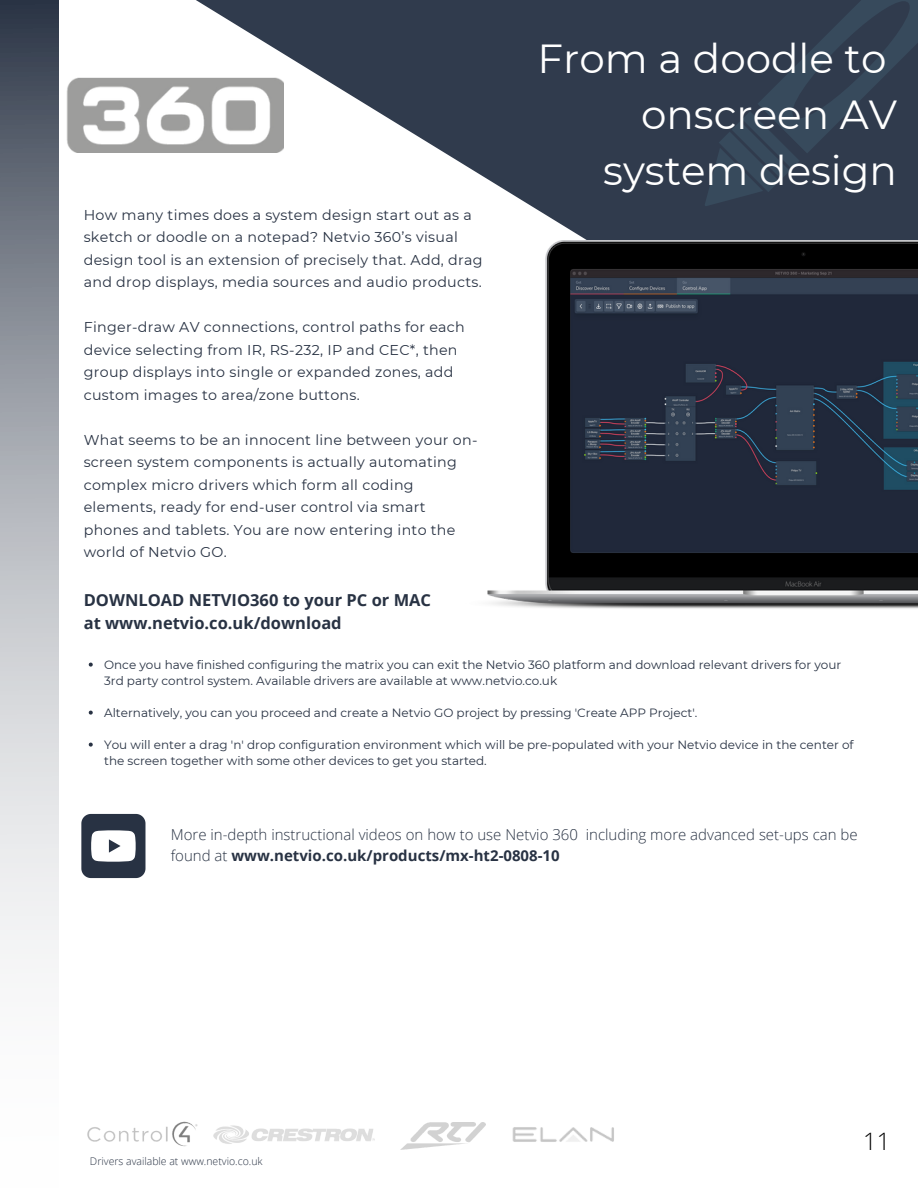
<style>
.page{position:relative;width:918px;height:1188px;background:#fff}
.page>*{position:absolute;margin:0;border:0;box-sizing:border-box;transform-origin:0 0}
.t1{font:40.5px/56.2px "Montserrat";color:#fff;text-align:right}
.t2{font:300 24px "Open Sans";color:#000}
.t3{font:700 16.5px "Open Sans";color:#283243}
.t4{font:300 15px/20.2px "Open Sans";color:#283243}
.t5{font:14.25px/22.5px "Montserrat";letter-spacing:.02em;color:#283243}
.t6{font:12px/16px "Montserrat";color:#283243}
.t7{font:300 10.5px "Open Sans";color:#283243}
.s1{font-weight:700}
</style>
<div class="page">
<svg style="left:196px;top:0;width:722px;height:241px;fill:#303b4d"></svg>
<svg style="left:705px;top:0;width:213px;height:206px"></svg>
<img style="left:66px;top:77px;width:217px;height:76px">
<svg style="left:81px;top:814px;width:64px;height:64px"></svg>
<img style="left:487px;top:241px;width:431px;height:368px">
<svg style="left:89px;top:663px;width:4px;height:4px"></svg>
<svg style="left:89px;top:711px;width:4px;height:4px"></svg>
<svg style="left:89px;top:743px;width:4px;height:4px"></svg>
<svg style="left:0;top:0;width:59px;height:959px"></svg>
<img style="left:213px;top:1125px;width:161px;height:19px">
<img style="left:401px;top:1123px;width:84px;height:27px">
<img style="left:512px;top:1127px;width:102px;height:15px">
<img style="left:87px;top:1121px;width:111px;height:26px">
<p class="t5" style="left:84px;top:204px;width:400px">How many times does a system design start out as a sketch or doodle on a notepad? Netvio 360’s visual design tool is an extension of precisely that. Add, drag and drop displays, media sources and audio products.</p>
<p class="t5" style="left:84px;top:316px;width:383px">Finger-draw AV connections, control paths for each device selecting from IR, RS-232, IP and CEC*, then group displays into single or expanded zones, add custom images to area/zone buttons.</p>
<p class="t5" style="left:84px;top:429px;width:395px">What seems to be an innocent line between your on&shy;screen system components is actually automating complex micro drivers which form all coding elements, ready for end-user control via smart phones and tablets. You are now entering into the world of Netvio GO.</p>
<p class="t3" style="left:84px;top:589px;width:349px">DOWNLOAD NETVIO360 to your PC or MAC</p>
<p class="t3" style="left:84px;top:611px;width:259px">at www.netvio.co.uk/download</p>
<p class="t1" style="left:538px;top:30px;width:350px">From a doodle to</p>
<p class="t1" style="left:603px;top:86px;width:295px">onscreen AV system design</p>
<p class="t6" style="left:104px;top:656px;width:739px">Once you have finished configuring the matrix you can exit the Netvio 360 platform and download relevant drivers for your<br>3rd party control system. Available drivers are available at www.netvio.co.uk</p>
<p class="t6" style="left:104px;top:704px;width:595px">Alternatively, you can you proceed and create a Netvio GO project by pressing 'Create APP Project'.</p>
<p class="t6" style="left:104px;top:736px;width:751px">You will enter a drag 'n' drop configuration environment which will be pre-populated with your Netvio device in the center of the screen together with some other devices to get you started.</p>
<p class="t4" style="left:171px;top:825px;width:688px">More in-depth instructional videos on how to use Netvio 360 including more advanced set-ups can be found at <span class="s1">www.netvio.co.uk/products/mx-ht2-0808-10</span></p>
<p class="t7" style="left:90px;top:1153px;width:174px">Drivers available at www.netvio.co.uk</p>
<p class="t2" style="left:863px;top:1124px;width:29px">11</p>
</div>
